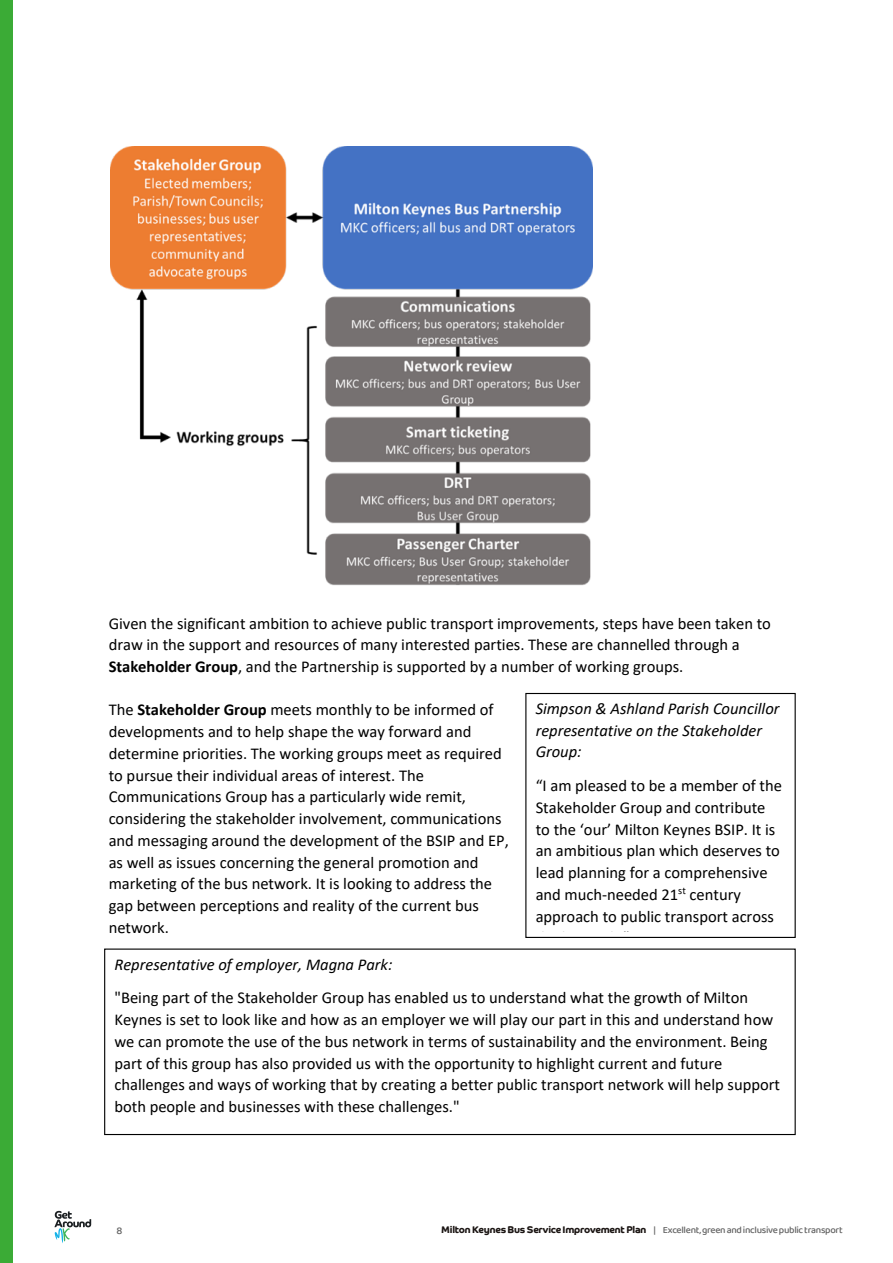
<style>
.page{position:relative;width:893px;height:1263px;background:#fff}
.page>*{position:absolute;margin:0;border:0;box-sizing:border-box;transform-origin:0 0}
.t1{font:16.5px/21.8px "Calibri";color:#000}
.t2{font:italic 16.5px/21.8px "Calibri";color:#000}
.t3{font:500 10.5px "Baloo Thambi 2";color:#636363}
.t4{font:500 9.75px "Baloo Thambi 2";letter-spacing:-.03em;color:#636363}
.s1{font-weight:700}
.s2{font-style:italic}
.s3{font-family:"Co Headline";font-weight:700;color:#1b1513}
</style>
<div class="page">
<div style="left:0;top:0;width:13px;height:1263px;background:#3bab36"></div>
<svg style="left:54px;top:1211px;width:37px;height:32px"></svg>
<img style="left:110px;top:147px;width:483px;height:439px">
<div style="left:525px;top:693px;width:271px;height:245px;border:1px solid #000"></div>
<div style="left:104px;top:948px;width:692px;height:187px;border:1px solid #000"></div>
<p class="t1" style="left:109px;top:612px;width:664px">Given the significant ambition to achieve public transport improvements, steps have been taken to draw in the support and resources of many interested parties. These are channelled through a<br><span class="s1">Stakeholder Group</span>, and the Partnership is supported by a number of working groups.</p>
<p class="t1" style="left:109px;top:698px;width:402px">The <span class="s1">Stakeholder Group</span> meets monthly to be informed of developments and to help shape the way forward and determine priorities. The working groups meet as required to pursue their individual areas of interest. The Communications Group has a particularly wide remit, considering the stakeholder involvement, communications and messaging around the development of the BSIP and EP, as well as issues concerning the general promotion and marketing of the bus network. It is looking to address the gap between perceptions and reality of the current bus network.</p>
<p class="t2" style="left:536px;top:697px;width:245px">Simpson &amp; Ashland Parish Councillor representative on the Stakeholder<br>Group:</p>
<p class="t1" style="left:536px;top:774px;width:248px">“I am pleased to be a member of the Stakeholder Group and contribute to the ‘our’ Milton Keynes BSIP. It is an ambitious plan which deserves to lead planning for a comprehensive and much-needed 21<sup>st</sup> century approach to public transport across</p>
<p class="t1" style="left:114px;top:947px;width:635px;line-height:33.9px"><span class="s2">Representative of employer, Magna Park:<br></span>"Being part of the Stakeholder Group has enabled us to understand what the growth of Milton</p>
<p class="t1" style="left:114px;top:1008px;width:667px">Keynes is set to look like and how as an employer we will play our part in this and understand how we can promote the use of the bus network in terms of sustainability and the environment. Being part of this group has also provided us with the opportunity to highlight current and future challenges and ways of working that by creating a better public transport network will help support both people and businesses with these challenges."</p>
<p class="t3" style="left:117px;top:1223px;width:7px">8</p>
<p class="t4" style="left:441px;top:1223px;width:403px"><span class="s3">Milton Keynes Bus Service Improvement Plan</span> | Excellent, green and inclusive public transport</p>
</div>
